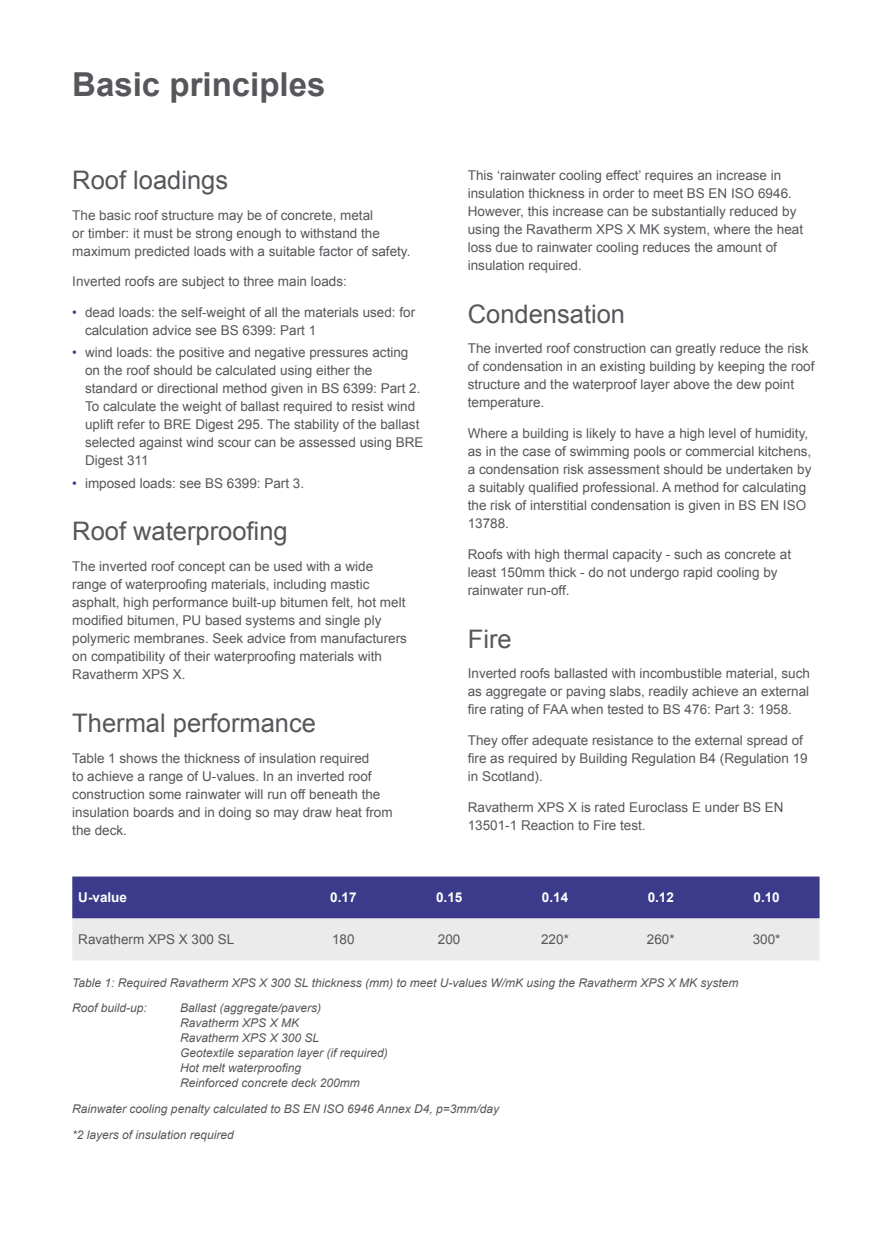
<style>
.page{position:relative;width:893px;height:1251px;background:#fff}
.page>*{position:absolute;margin:0;border:0;box-sizing:border-box;transform-origin:0 0}
.t1{font:700 33px "Arial";color:#57565b}
.t2{font:25.5px "Arial";color:#57565b}
.t3{font:13.5px/18px "Arial";color:#57565b}
.t4{font:700 13.5px "Arial";color:#fff}
.t5{font:italic 12px/15px "Arial";color:#57565b}
.s1{color:#3c3b8b}
</style>
<div class="page">
<svg style="left:72px;top:876px;width:748px;height:84px;background:#9493bb"></svg>
<h1 class="t1" style="left:72px;top:63px;width:255px">Basic principles</h1>
<h2 class="t2" style="left:72px;top:163px;width:157px">Roof loadings</h2>
<p class="t3" style="left:72px;top:206px;width:340px">The basic roof structure may be of concrete, metal<br>or timber: it must be strong enough to withstand the maximum predicted loads with a suitable factor of safety.</p>
<p class="t3" style="left:72px;top:273px;width:276px">Inverted roofs are subject to three main loads:</p>
<p class="t3" style="left:85px;top:303px;width:332px;text-indent:-13px"><span class="s1">•</span> dead loads: the self-weight of all the materials used: for calculation advice see BS 6399: Part 1</p>
<p class="t3" style="left:85px;top:344px;width:340px;text-indent:-13px"><span class="s1">•</span> wind loads: the positive and negative pressures acting on the roof should be calculated using either the standard or directional method given in BS 6399: Part 2.<br>To calculate the weight of ballast required to resist wind uplift refer to BRE Digest 295. The stability of the ballast selected against wind scour can be assessed using BRE Digest 311</p>
<p class="t3" style="left:72px;top:474px;width:233px"><span class="s1">•</span> imposed loads: see BS 6399: Part 3.</p>
<h2 class="t2" style="left:72px;top:514px;width:217px">Roof waterproofing</h2>
<p class="t3" style="left:72px;top:557px;width:336px">The inverted roof concept can be used with a wide range of waterproofing materials, including mastic asphalt, high performance built-up bitumen felt, hot melt modified bitumen, PU based systems and single ply polymeric membranes. Seek advice from manufacturers on compatibility of their waterproofing materials with Ravatherm XPS X.</p>
<h2 class="t2" style="left:72px;top:706px;width:245px">Thermal performance</h2>
<p class="t3" style="left:72px;top:748px;width:322px">Table 1 shows the thickness of insulation required<br>to achieve a range of U-values. In an inverted roof construction some rainwater will run off beneath the insulation boards and in doing so may draw heat from the deck.</p>
<p class="t3" style="left:468px;top:166px;width:337px">This ‘rainwater cooling effect’ requires an increase in insulation thickness in order to meet BS EN ISO 6946.<br>However, this increase can be substantially reduced by using the Ravatherm XPS X MK system, where the heat loss due to rainwater cooling reduces the amount of insulation required.</p>
<h2 class="t2" style="left:468px;top:297px;width:159px">Condensation</h2>
<p class="t3" style="left:468px;top:340px;width:348px">The inverted roof construction can greatly reduce the risk of condensation in an existing building by keeping the roof structure and the waterproof layer above the dew point temperature.</p>
<p class="t3" style="left:468px;top:424px;width:345px">Where a building is likely to have a high level of humidity, as in the case of swimming pools or commercial kitchens, a condensation risk assessment should be undertaken by a suitably qualified professional. A method for calculating the risk of interstitial condensation is given in BS EN ISO 13788.</p>
<p class="t3" style="left:468px;top:545px;width:325px">Roofs with high thermal capacity - such as concrete at least 150mm thick - do not undergo rapid cooling by rainwater run-off.</p>
<h2 class="t2" style="left:468px;top:622px;width:45px">Fire</h2>
<p class="t3" style="left:468px;top:664px;width:344px;text-align:justify">Inverted roofs ballasted with incombustible material, such as aggregate or paving slabs, readily achieve an external fire rating of FAA when tested to BS 476: Part 3: 1958.</p>
<p class="t3" style="left:468px;top:731px;width:341px">They offer adequate resistance to the external spread of fire as required by Building Regulation B4 (Regulation 19 in Scotland).</p>
<p class="t3" style="left:468px;top:798px;width:317px">Ravatherm XPS X is rated Euroclass E under BS EN<br>13501-1 Reaction to Fire test.</p>
<p class="t4" style="left:78px;top:888px;width:50px">U-value</p>
<p class="t4" style="left:330px;top:888px;width:28px">0.17</p>
<p class="t4" style="left:436px;top:888px;width:28px">0.15</p>
<p class="t4" style="left:542px;top:888px;width:28px">0.14</p>
<p class="t4" style="left:648px;top:888px;width:28px">0.12</p>
<p class="t4" style="left:753px;top:888px;width:28px">0.10</p>
<p class="t3" style="left:78px;top:930px;width:158px">Ravatherm XPS X 300 SL</p>
<p class="t3" style="left:332px;top:930px;width:24px">180</p>
<p class="t3" style="left:438px;top:930px;width:24px">200</p>
<p class="t3" style="left:541px;top:930px;width:29px">220*</p>
<p class="t3" style="left:647px;top:930px;width:29px">260*</p>
<p class="t3" style="left:753px;top:930px;width:29px">300*</p>
<p class="t5" style="left:72px;top:969px;width:668px;line-height:25.7px">Table 1: Required Ravatherm XPS X 300 SL thickness (mm) to meet U-values W/mK using the Ravatherm XPS X MK system<br>Roof build-up:</p>
<p class="t5" style="left:180px;top:1000px;width:209px">Ballast (aggregate/pavers)<br>Ravatherm XPS X MK<br>Ravatherm XPS X 300 SL<br>Geotextile separation layer (if required)<br>Hot melt waterproofing<br>Reinforced concrete deck 200mm</p>
<p class="t5" style="left:72px;top:1095px;width:428px;line-height:25.7px">Rainwater cooling penalty calculated to BS EN ISO 6946 Annex D4, p=3mm/day *2 layers of insulation required</p>
</div>
